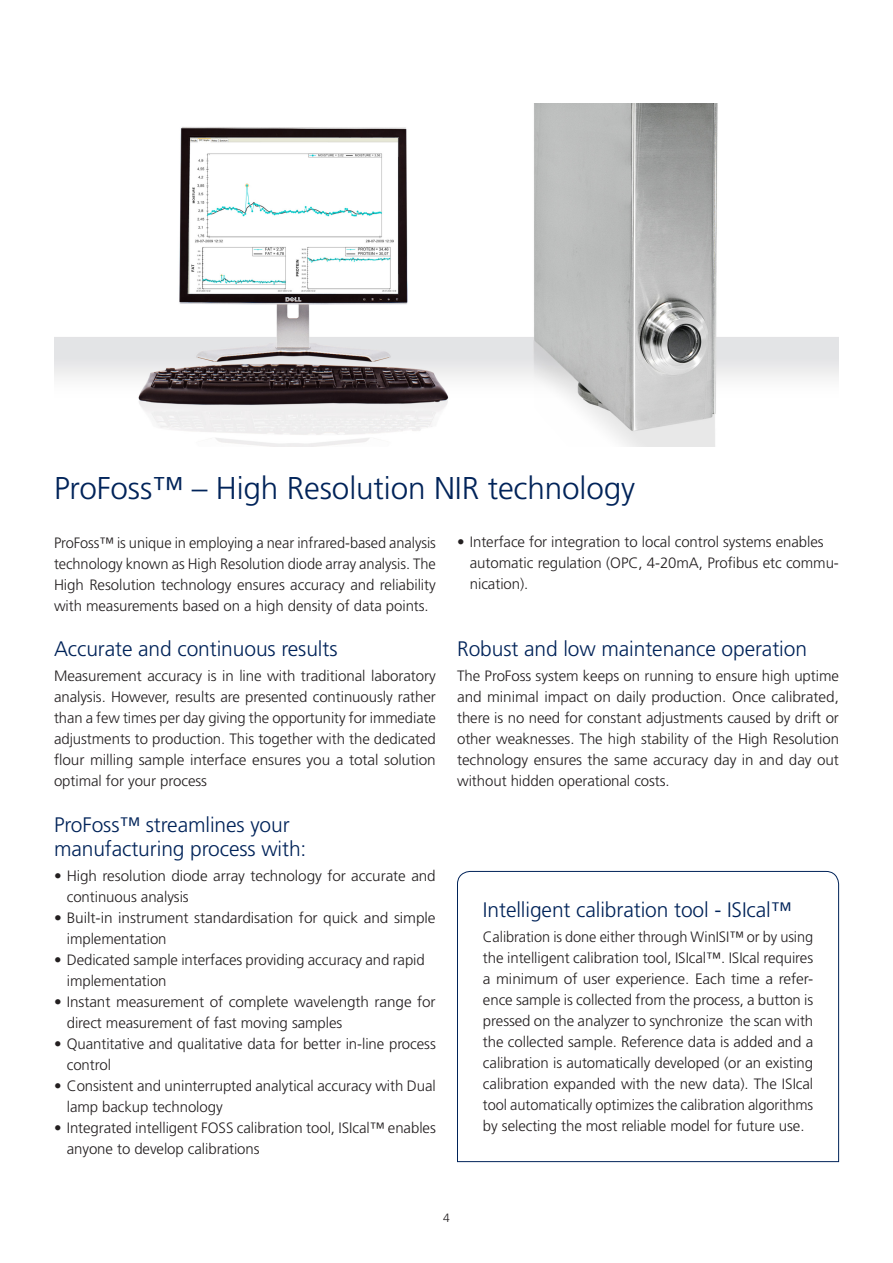
<style>
.page{position:relative;width:893px;height:1263px;background:#fff}
.page>*{position:absolute;margin:0;border:0;box-sizing:border-box;transform-origin:0 0}
.Stor_rubrik{font:300 31.5px "Frutiger";letter-spacing:-.005em;color:#002359}
.Rubrik{font:300 21px/24px "Frutiger";letter-spacing:-.005em;color:#002359}
.Brødtekst{font:300 15px/21px "Frutiger";letter-spacing:-.005em;color:#231f20}
.t1{font:300 12px "Frutiger";color:#231f20}
</style>
<div class="page">
<img style="left:54px;top:103px;width:785px;height:343px">
<svg style="left:457px;top:871px;width:382px;height:291px"></svg>
<p class="Stor_rubrik" style="left:54px;top:470px;width:582px">ProFoss™ – High Resolution NIR technology</p>
<p class="Brødtekst" style="left:54px;top:532px;width:383px;text-align:justify">ProFoss™ is unique in employing a near infrared-based analysis technology known as High Resolution diode array analysis. The High Resolution technology ensures accuracy and reliability with measurements based on a high density of data points.</p>
<p class="Rubrik" style="left:54px;top:637px;width:285px">Accurate and continuous results</p>
<p class="Brødtekst" style="left:54px;top:666px;width:383px;text-align:justify">Measurement accuracy is in line with traditional laboratory analysis. However, results are presented continuously rather than a few times per day giving the opportunity for immediate adjustments to production. This together with the dedicated flour milling sample interface ensures you a total solution optimal for your process</p>
<p class="Rubrik" style="left:54px;top:813px;width:254px">ProFoss™ streamlines your manufacturing process with:</p>
<p class="Brødtekst" style="left:67px;top:865px;width:370px;text-indent:-13px">• High resolution diode array technology for accurate and continuous analysis</p>
<p class="Brødtekst" style="left:67px;top:907px;width:370px;text-indent:-13px">• Built-in instrument standardisation for quick and simple implementation</p>
<p class="Brødtekst" style="left:67px;top:949px;width:360px;text-indent:-13px">• Dedicated sample interfaces providing accuracy and rapid implementation</p>
<p class="Brødtekst" style="left:67px;top:991px;width:370px;text-indent:-13px">• Instant measurement of complete wavelength range for direct measurement of fast moving samples</p>
<p class="Brødtekst" style="left:67px;top:1033px;width:371px;text-indent:-13px">• Quantitative and qualitative data for better in-line process control</p>
<p class="Brødtekst" style="left:67px;top:1075px;width:371px;text-indent:-13px">• Consistent and uninterrupted analytical accuracy with Dual lamp backup technology</p>
<p class="Brødtekst" style="left:67px;top:1117px;width:371px;text-indent:-13px">• Integrated intelligent FOSS calibration tool, ISIcal™ enables anyone to develop calibrations</p>
<p class="Brødtekst" style="left:457px;top:532px;width:368px">• Interface for integration to local control systems enables</p>
<p class="Brødtekst" style="left:470px;top:553px;width:371px">automatic regulation (OPC, 4-20mA, Profibus etc commu&shy;nication).</p>
<p class="Rubrik" style="left:457px;top:637px;width:351px">Robust and low maintenance operation</p>
<p class="Brødtekst" style="left:457px;top:665px;width:383px;text-align:justify">The ProFoss system keeps on running to ensure high uptime and minimal impact on daily production. Once calibrated, there is no need for constant adjustments caused by drift or other weaknesses. The high stability of the High Resolution technology ensures the same accuracy day in and day out without hidden operational costs.</p>
<p class="Rubrik" style="left:483px;top:898px;width:310px">Intelligent calibration tool - ISIcal™</p>
<p class="Brødtekst" style="left:483px;top:926px;width:332px;text-align:justify">Calibration is done either through WinISI™ or by using the intelligent calibration tool, ISIcal™. ISIcal requires a minimum of user experience. Each time a refer&shy;ence sample is collected from the process, a button is pressed on the analyzer to synchronize the scan with the collected sample. Reference data is added and a calibration is automatically developed (or an existing calibration expanded with the new data). The ISIcal tool automatically optimizes the calibration algorithms by selecting the most reliable model for future use.</p>
<p class="t1" style="left:443px;top:1211px;width:8px">4</p>
</div>
